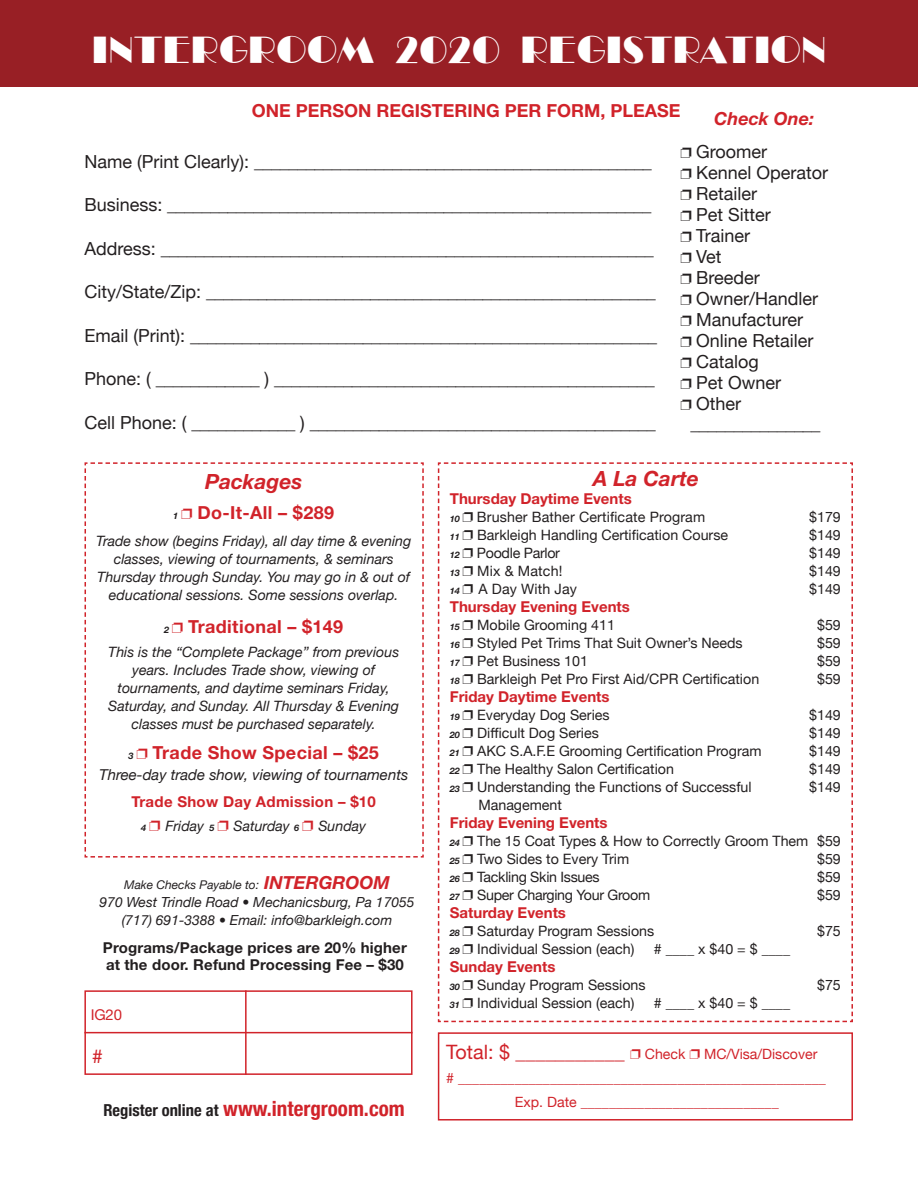
<style>
.page{position:relative;width:918px;height:1188px;background:#fff}
.page>*{position:absolute;margin:0;border:0;box-sizing:border-box;transform-origin:0 0}
.t1{font:37.5px "Ritz FLF";letter-spacing:.02em;color:#fff}
.t2{font:700 condensed 21px "Helvetica Neue";color:#d1232a}
.t3{font:italic 700 21px "Helvetica Neue LT Std";color:#d1232a}
.t4{font:19.8px "Helvetica Neue";color:#d1232a}
.t5{font:19.05px "Helvetica Neue LT Std";color:#d1232a}
.t6{font:18px "Helvetica Neue";color:#231f20}
.t7{font:700 18px "Helvetica Neue LT Std";letter-spacing:.02em;color:#d1232a}
.t8{font:700 18px "Helvetica Neue LT Std";color:#d1232a}
.t9{font:italic 700 18px "Helvetica Neue LT Std";color:#d1232a}
.t10{font:700 15px "Helvetica Neue LT Std";color:#d1232a}
.t11{font:700 15px/16.5px "Helvetica Neue LT Std";letter-spacing:.01em;color:#231f20}
.t12{font:italic 15px "Helvetica Neue";color:#231f20}
.t13{font:700 15px "Helvetica Neue LT Std";letter-spacing:.02em;color:#d1232a}
.t14{font:15px "Helvetica Neue LT Std";color:#d1232a}
.t15{font:14.25px "Helvetica Neue";color:#231f20}
.t16{font:italic 14.25px/18px "Helvetica Neue";color:#231f20;text-align:center}
.t17{font:14.25px "Helvetica Neue";letter-spacing:-.02em;color:#231f20}
.t18{font:14.1px "Helvetica Neue";color:#d1232a}
.t19{font:italic 13.8px "Helvetica Neue";color:#231f20}
.t20{font:italic 12px "Helvetica Neue";color:#231f20}
.t21{font:italic 700 9px "Helvetica Neue LT Std";color:#231f20}
.s1{font-style:italic;font-size:9px;color:#231f20}
.s2{font-family:"Helvetica Neue LT Std";font-weight:700;font-size:9px}
.s3{font-family:"Helvetica Neue LT Std";font-weight:700;font-size:18px;color:#d1232a}
.s4{font-size:16.5px;color:#231f20}
.s5{font-family:"Helvetica Neue LT Std";font-weight:700;font-style:italic;font-size:9px}
</style>
<div class="page">
<div style="left:0;top:0;width:918px;height:86px;background:#981f25"></div>
<div style="left:438px;top:1032px;width:415px;height:89px;border:2px solid #d1232a"></div>
<div style="left:84px;top:990px;width:329px;height:85px;border:2px solid #d1232a"></div>
<hr style="left:84px;top:1032px;width:329px;height:1px;background:#d1232a">
<hr style="left:245px;top:990px;width:2px;height:85px;background:#d1232a">
<svg style="left:85px;top:462px;width:339px;height:396px"></svg>
<svg style="left:438px;top:462px;width:415px;height:560px"></svg>
<p class="t1" style="left:92px;top:30px;width:735px">INTERGROOM 2020 REGISTRATION</p>
<p class="t8" style="left:252px;top:100px;width:430px">ONE PERSON REGISTERING PER FORM, PLEASE</p>
<p class="t6" style="left:85px;top:149px;width:569px">Name (Print Clearly): ______________________________________________</p>
<p class="t6" style="left:85px;top:192px;width:568px">Business: ________________________________________________________</p>
<p class="t6" style="left:85px;top:236px;width:571px">Address: _________________________________________________________</p>
<p class="t6" style="left:85px;top:279px;width:573px">City/State/Zip: ____________________________________________________</p>
<p class="t6" style="left:85px;top:323px;width:574px">Email (Print): ______________________________________________________</p>
<p class="t6" style="left:85px;top:366px;width:572px">Phone: ( ____________ ) ____________________________________________</p>
<p class="t6" style="left:85px;top:410px;width:573px">Cell Phone: ( ____________ ) ________________________________________</p>
<p class="t9" style="left:714px;top:108px;width:102px">Check One:</p>
<p class="t6" style="left:696px;top:139px;width:73px">Groomer</p>
<p class="t6" style="left:696px;top:160px;width:134px">Kennel Operator</p>
<p class="t6" style="left:696px;top:181px;width:62px">Retailer</p>
<p class="t6" style="left:696px;top:202px;width:76px">Pet Sitter</p>
<p class="t6" style="left:696px;top:223px;width:55px">Trainer</p>
<p class="t6" style="left:696px;top:244px;width:27px">Vet</p>
<p class="t6" style="left:696px;top:265px;width:65px">Breeder</p>
<p class="t6" style="left:696px;top:286px;width:123px">Owner/Handler</p>
<p class="t6" style="left:696px;top:307px;width:109px">Manufacturer</p>
<p class="t6" style="left:696px;top:328px;width:119px">Online Retailer</p>
<p class="t6" style="left:696px;top:349px;width:64px">Catalog</p>
<p class="t6" style="left:696px;top:370px;width:86px">Pet Owner</p>
<p class="t6" style="left:696px;top:391px;width:47px">Other</p>
<p class="t6" style="left:691px;top:410px;width:131px">_______________</p>
<p class="t3" style="left:205px;top:469px;width:99px">Packages</p>
<p class="t7" style="left:173px;top:502px;width:162px"><span class="s1">1</span> Do-It-All – $289</p>
<p class="t16" style="left:96px;top:533px;width:317px">Trade show (begins Friday), all day time &amp; evening classes, viewing of tournaments, &amp; seminars Thursday through Sunday. You may go in &amp; out of educational sessions. Some sessions overlap.</p>
<p class="t7" style="left:164px;top:616px;width:181px"><span class="s1">2</span> Traditional – $149</p>
<p class="t16" style="left:108px;top:644px;width:293px">This is the “Complete Package” from previous years. Includes Trade show, viewing of tournaments, and daytime seminars Friday, Saturday, and Sunday. All Thursday &amp; Evening classes must be purchased separately.</p>
<p class="t7" style="left:129px;top:742px;width:252px"><span class="s1">3</span> Trade Show Special – $25</p>
<p class="t12" style="left:99px;top:764px;width:311px">Three-day trade show, viewing of tournaments</p>
<p class="t13" style="left:131px;top:792px;width:246px">Trade Show Day Admission – $10</p>
<p class="t21" style="left:141px;top:822px;width:7px">4</p>
<p class="t16" style="left:165px;top:818px;width:51px">Friday <span class="s2">5</span></p>
<p class="t16" style="left:234px;top:818px;width:67px">Saturday <span class="s2">6</span></p>
<p class="t16" style="left:318px;top:818px;width:49px">Sunday</p>
<p class="t20" style="left:124px;top:876px;width:267px">Make Checks Payable to: <span class="s3">INTERGROOM</span></p>
<p class="t19" style="left:100px;top:892px;width:316px">970 West Trindle Road • Mechanicsburg, Pa 17055</p>
<p class="t19" style="left:122px;top:910px;width:272px">(717) 691-3388 • Email: info@barkleigh.com</p>
<p class="t11" style="left:103px;top:939px;width:305px">Programs/Package prices are 20% higher at the door. Refund Processing Fee – $30</p>
<p class="t14" style="left:91px;top:1006px;width:33px">IG20</p>
<p class="t5" style="left:92px;top:1045px;width:12px">#</p>
<p class="t2" style="left:103px;top:1091px;width:303px"><span class="s4">Register online at</span> www.intergroom.com</p>
<p class="t3" style="left:593px;top:466px;width:107px">A La Carte</p>
<p class="t10" style="left:450px;top:490px;width:183px">Thursday Daytime Events</p>
<p class="t15" style="left:450px;top:507px;width:257px"><span class="s5">10</span> Brusher Bather Certificate Program</p>
<p class="t15" style="left:809px;top:507px;width:33px">$179</p>
<p class="t15" style="left:450px;top:525px;width:280px"><span class="s5">11</span> Barkleigh Handling Certification Course</p>
<p class="t15" style="left:809px;top:525px;width:33px">$149</p>
<p class="t17" style="left:450px;top:543px;width:112px"><span class="s5">12</span> Poodle Parlor</p>
<p class="t15" style="left:809px;top:543px;width:33px">$149</p>
<p class="t15" style="left:450px;top:561px;width:114px"><span class="s5">13</span> Mix &amp; Match!</p>
<p class="t15" style="left:809px;top:561px;width:33px">$149</p>
<p class="t21" style="left:450px;top:586px;width:12px">14</p>
<p class="t15" style="left:478px;top:579px;width:100px">A Day With Jay</p>
<p class="t15" style="left:809px;top:579px;width:33px">$149</p>
<p class="t10" style="left:450px;top:598px;width:182px">Thursday Evening Events</p>
<p class="t15" style="left:450px;top:615px;width:167px"><span class="s5">15</span> Mobile Grooming 411</p>
<p class="t15" style="left:817px;top:615px;width:25px">$59</p>
<p class="t15" style="left:450px;top:633px;width:294px"><span class="s5">16</span> Styled Pet Trims That Suit Owner’s Needs</p>
<p class="t15" style="left:817px;top:633px;width:25px">$59</p>
<p class="t15" style="left:450px;top:651px;width:140px"><span class="s5">17</span> Pet Business 101</p>
<p class="t15" style="left:817px;top:651px;width:25px">$59</p>
<p class="t15" style="left:450px;top:669px;width:311px"><span class="s5">18</span> Barkleigh Pet Pro First Aid/CPR Certification</p>
<p class="t15" style="left:817px;top:669px;width:25px">$59</p>
<p class="t10" style="left:450px;top:688px;width:161px">Friday Daytime Events</p>
<p class="t15" style="left:450px;top:705px;width:161px"><span class="s5">19</span> Everyday Dog Series</p>
<p class="t15" style="left:809px;top:705px;width:33px">$149</p>
<p class="t15" style="left:450px;top:723px;width:151px"><span class="s5">20</span> Difficult Dog Series</p>
<p class="t15" style="left:809px;top:723px;width:33px">$149</p>
<p class="t15" style="left:450px;top:741px;width:313px"><span class="s5">21</span> AKC S.A.F.E Grooming Certification Program</p>
<p class="t15" style="left:809px;top:741px;width:33px">$149</p>
<p class="t15" style="left:450px;top:759px;width:226px"><span class="s5">22</span> The Healthy Salon Certification</p>
<p class="t15" style="left:809px;top:759px;width:33px">$149</p>
<p class="t15" style="left:450px;top:777px;width:303px"><span class="s5">23</span> Understanding the Functions of Successful</p>
<p class="t15" style="left:809px;top:777px;width:33px">$149</p>
<p class="t15" style="left:478px;top:795px;width:85px">Management</p>
<p class="t10" style="left:450px;top:814px;width:159px">Friday Evening Events</p>
<p class="t15" style="left:450px;top:831px;width:393px"><span class="s5">24</span> The 15 Coat Types &amp; How to Correctly Groom Them $59</p>
<p class="t15" style="left:450px;top:849px;width:181px"><span class="s5">25</span> Two Sides to Every Trim</p>
<p class="t15" style="left:817px;top:849px;width:25px">$59</p>
<p class="t17" style="left:450px;top:867px;width:151px"><span class="s5">26</span> Tackling Skin Issues</p>
<p class="t15" style="left:817px;top:867px;width:25px">$59</p>
<p class="t17" style="left:450px;top:885px;width:202px"><span class="s5">27</span> Super Charging Your Groom</p>
<p class="t15" style="left:817px;top:885px;width:25px">$59</p>
<p class="t10" style="left:450px;top:904px;width:118px">Saturday Events</p>
<p class="t15" style="left:450px;top:921px;width:206px"><span class="s5">28</span> Saturday Program Sessions</p>
<p class="t15" style="left:817px;top:921px;width:25px">$75</p>
<p class="t15" style="left:450px;top:939px;width:186px"><span class="s5">29</span> Individual Session (each)</p>
<p class="t15" style="left:654px;top:939px;width:138px"># ____ x $40 = $ ____</p>
<p class="t10" style="left:450px;top:958px;width:107px">Sunday Events</p>
<p class="t15" style="left:450px;top:975px;width:197px"><span class="s5">30</span> Sunday Program Sessions</p>
<p class="t15" style="left:817px;top:975px;width:25px">$75</p>
<p class="t15" style="left:450px;top:993px;width:186px"><span class="s5">31</span> Individual Session (each)</p>
<p class="t15" style="left:654px;top:993px;width:138px"># ____ x $40 = $ ____</p>
<p class="t4" style="left:446px;top:1038px;width:180px">Total: $ ___________</p>
<p class="t18" style="left:645px;top:1044px;width:42px">Check</p>
<p class="t18" style="left:704px;top:1044px;width:115px">MC/Visa/Discover</p>
<p class="t18" style="left:446px;top:1068px;width:381px"># ____________________________________________________</p>
<p class="t18" style="left:515px;top:1092px;width:265px">Exp. Date ____________________________</p>
</div>
